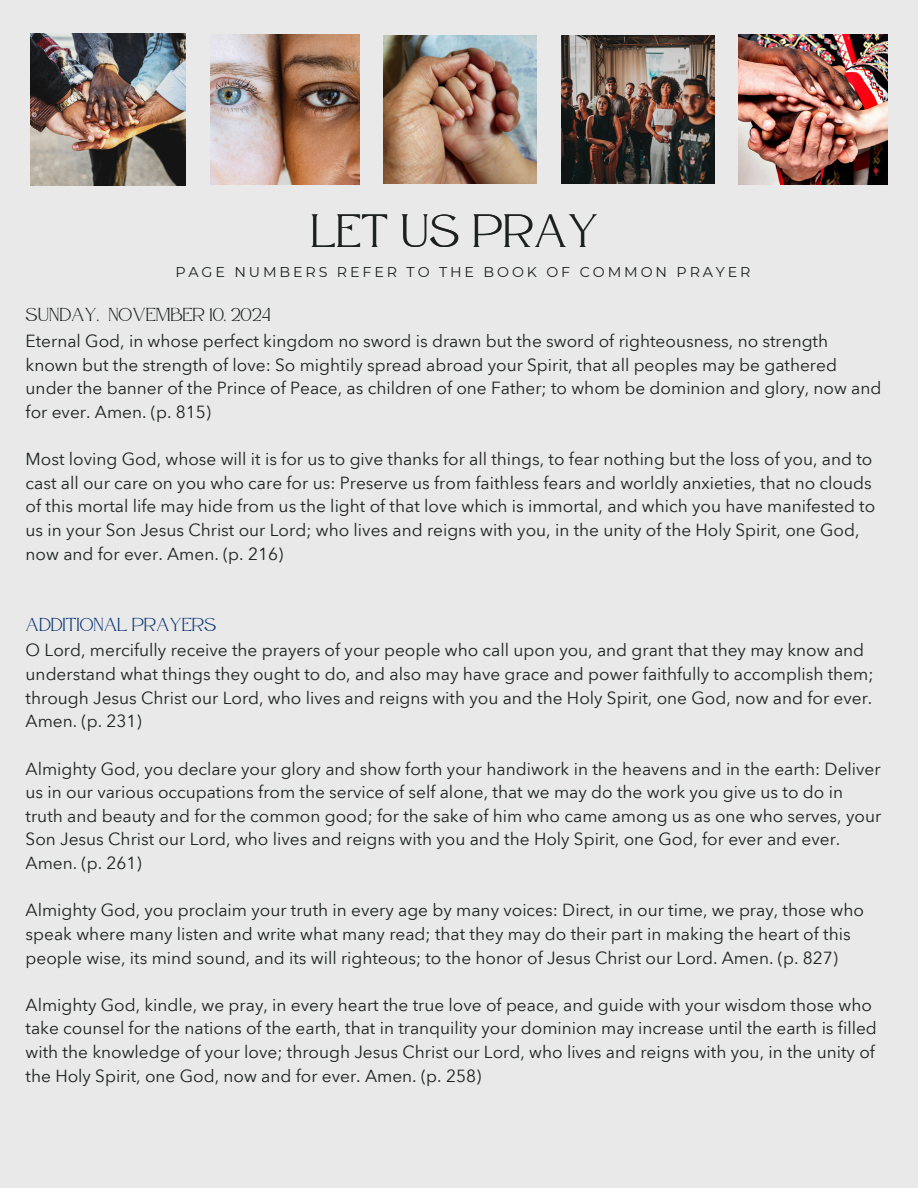
<style>
.page{position:relative;width:918px;height:1188px;background:#e9e9e9}
.page>*{position:absolute;margin:0;border:0;box-sizing:border-box;transform-origin:0 0}
.t1{font:46.5px "Atteron";letter-spacing:.015em;color:#1c2120}
.t2{font:18.75px "Atteron";color:#1c2120}
.t3{font:18.75px "Atteron";color:#083172}
.t4{font:17.25px/23.7px "Avenir Next Arabic";color:#1c2120}
.t5{font:14.25px "Montserrat";letter-spacing:.2em;color:#1c2120}
</style>
<div class="page">
<img style="left:30px;top:34px;width:155px;height:152px">
<img style="left:210px;top:34px;width:150px;height:151px">
<img style="left:384px;top:35px;width:153px;height:149px">
<img style="left:561px;top:35px;width:153px;height:149px">
<img style="left:738px;top:34px;width:150px;height:151px">
<h2 class="t1" style="left:311px;top:204px;width:289px">LET US PRAY</h2>
<h2 class="t5" style="left:175px;top:263px;width:577px">PAGE NUMBERS REFER TO THE BOOK OF COMMON PRAYER</h2>
<h1 class="t2" style="left:26px;top:304px;width:247px">SUNDAY, NOVEMBER 10, 2024</h1>
<h1 class="t4" style="left:26px;top:329px;width:857px">Eternal God, in whose perfect kingdom no sword is drawn but the sword of righteousness, no strength known but the strength of love: So mightily spread abroad your Spirit, that all peoples may be gathered under the banner of the Prince of Peace, as children of one Father; to whom be dominion and glory, now and for ever. Amen. (p. 815)</h1>
<p class="t4" style="left:26px;top:447px;width:851px">Most loving God, whose will it is for us to give thanks for all things, to fear nothing but the loss of you, and to cast all our care on you who care for us: Preserve us from faithless fears and worldly anxieties, that no clouds of this mortal life may hide from us the light of that love which is immortal, and which you have manifested to us in your Son Jesus Christ our Lord; who lives and reigns with you, in the unity of the Holy Spirit, one God, now and for ever. Amen. (p. 216)</p>
<h2 class="t3" style="left:26px;top:613px;width:192px">ADDITIONAL PRAYERS</h2>
<h2 class="t4" style="left:26px;top:639px;width:849px">O Lord, mercifully receive the prayers of your people who call upon you, and grant that they may know and understand what things they ought to do, and also may have grace and power faithfully to accomplish them; through Jesus Christ our Lord, who lives and reigns with you and the Holy Spirit, one God, now and for ever.<br>Amen. (p. 231)</h2>
<h2 class="t4" style="left:26px;top:757px;width:857px">Almighty God, you declare your glory and show forth your handiwork in the heavens and in the earth: Deliver us in our various occupations from the service of self alone, that we may do the work you give us to do in truth and beauty and for the common good; for the sake of him who came among us as one who serves, your Son Jesus Christ our Lord, who lives and reigns with you and the Holy Spirit, one God, for ever and ever.<br>Amen. (p. 261)</h2>
<h2 class="t4" style="left:26px;top:899px;width:840px">Almighty God, you proclaim your truth in every age by many voices: Direct, in our time, we pray, those who speak where many listen and write what many read; that they may do their part in making the heart of this people wise, its mind sound, and its will righteous; to the honor of Jesus Christ our Lord. Amen. (p. 827)</h2>
<h2 class="t4" style="left:26px;top:993px;width:853px">Almighty God, kindle, we pray, in every heart the true love of peace, and guide with your wisdom those who take counsel for the nations of the earth, that in tranquility your dominion may increase until the earth is filled with the knowledge of your love; through Jesus Christ our Lord, who lives and reigns with you, in the unity of the Holy Spirit, one God, now and for ever. Amen. (p. 258)</h2>
</div>
